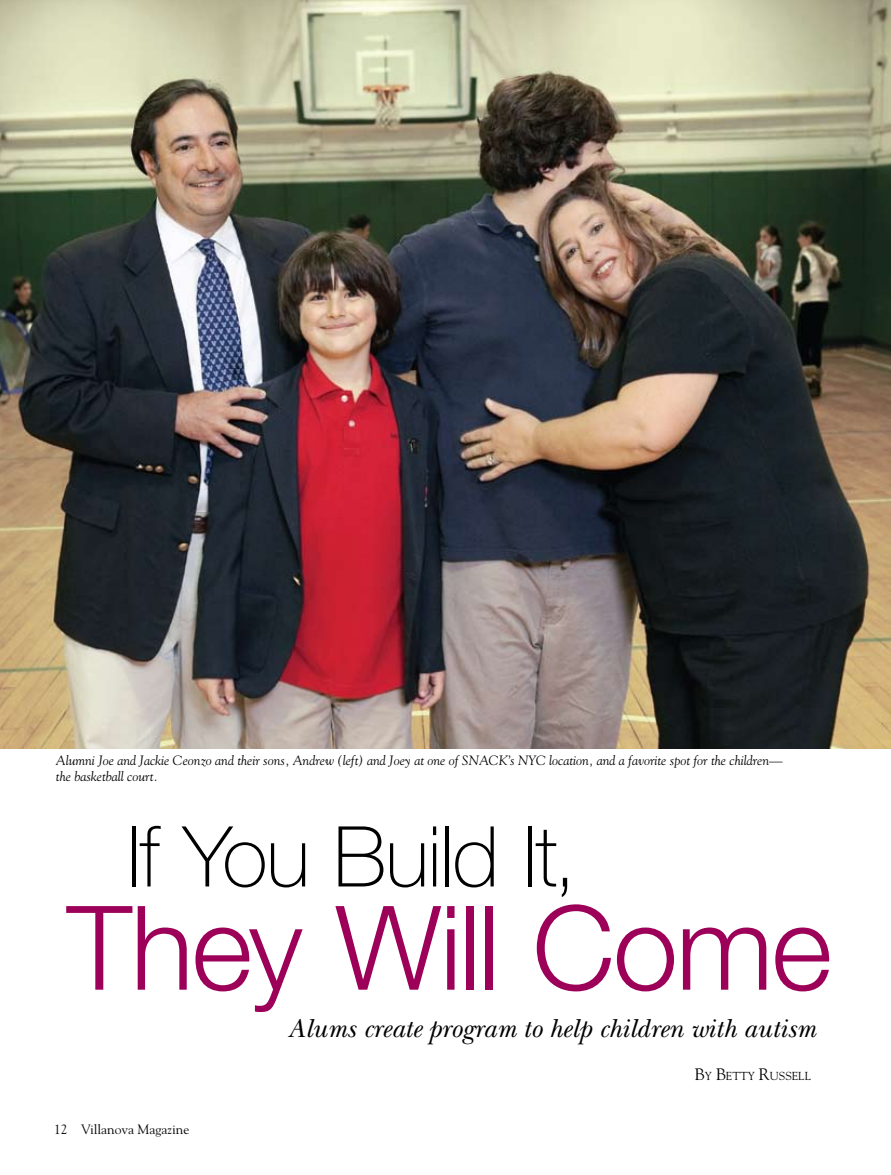
<style>
.page{position:relative;width:891px;height:1175px;background:#fff}
.page>*{position:absolute;margin:0;border:0;box-sizing:border-box;transform-origin:0 0}
.t1{font:300 117px "Helvetica Neue";letter-spacing:-.015em;color:#9c0058}
.t2{font:100 84px "Helvetica Neue";letter-spacing:-.015em;color:#000}
.t3{font:italic 27px "New Baskerville";color:#000}
.t4{font:italic 13.5px/16.5px "Goudy";color:#000}
.t5{font:13.5px "Goudy";color:#000}
.t6{font:11.55px "Goudy";color:#000}
.s1{font-size:16.5px}
</style>
<div class="page">
<img style="left:0;top:0;width:891px;height:748px">
<p class="t4" style="left:56px;top:751px;width:728px">Alumni Joe and Jackie Ceonzo and their sons, Andrew (left) and Joey at one of SNACK’s NYC location, and a favorite spot for the children— the basketball court.</p>
<p class="t2" style="left:127px;top:808px;width:452px">If You Build It,</p>
<p class="t1" style="left:67px;top:876px;width:767px">They Will Come</p>
<p class="t3" style="left:288px;top:1012px;width:529px">Alums create program to help children with autism</p>
<p class="t5" style="left:54px;top:1121px;width:137px">12 Villanova Magazine</p>
<p class="t6" style="left:695px;top:1068px;width:118px"><span class="s1">B</span>Y <span class="s1">B</span>ETTY <span class="s1">R</span>USS ELL</p>
</div>
